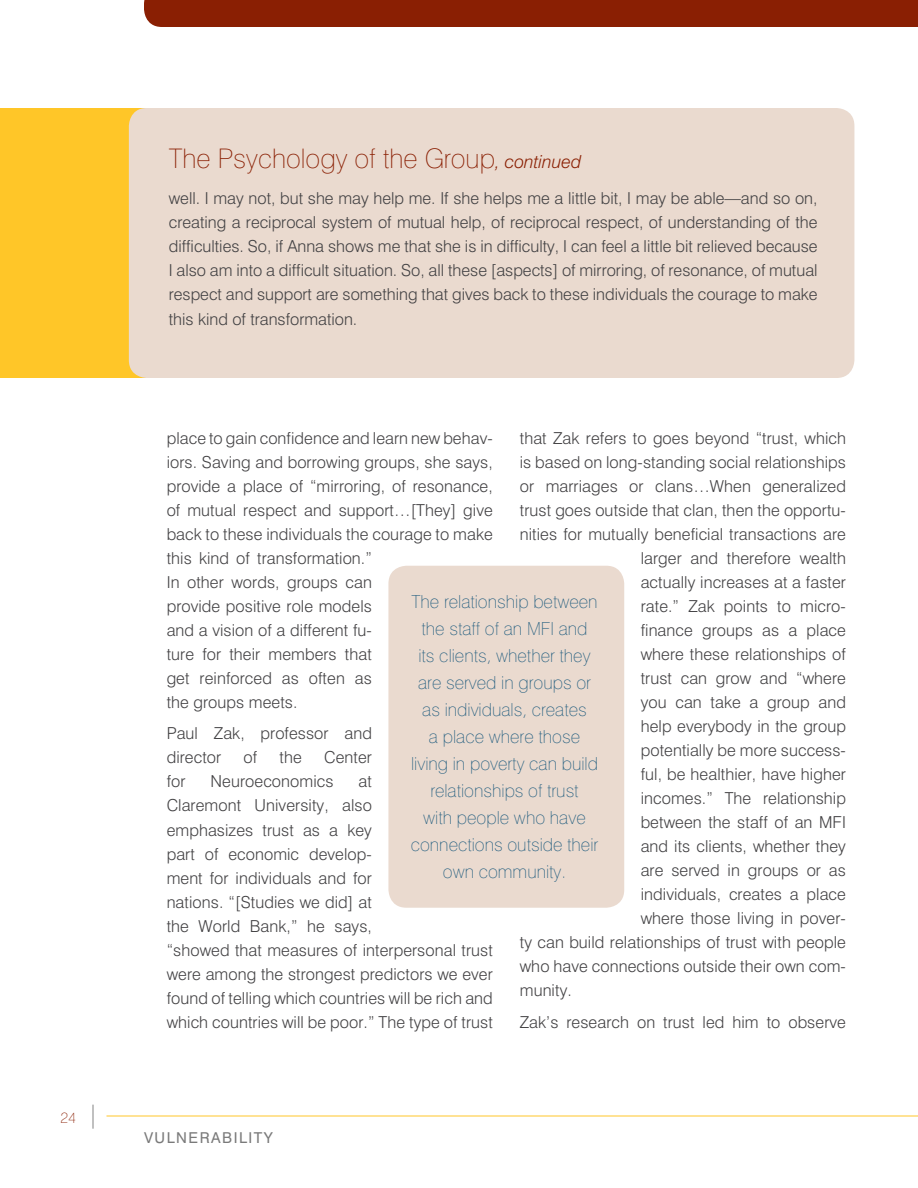
<style>
.page{position:relative;width:918px;height:1188px;background:#fff}
.page>*{position:absolute;margin:0;border:0;box-sizing:border-box;transform-origin:0 0}
.t1{font:100 27px "Swiss";color:#8a1f03}
.t2{font:100 18px/27px "Swiss";color:#1c5a7d;text-align:center}
.t3{font:300 16.5px/24px "Swiss";letter-spacing:.005em;color:#414042}
.t4{font:15px "Swiss";letter-spacing:.1em;color:#7a7a7a}
.t5{font:100 15px "Swiss";color:#8a1f03}
.s1{font-size:24px;color:#7a7a7a}
.s2{font-weight:300;font-style:italic;font-size:18px}
</style>
<div class="page">
<div style="left:144px;top:0;width:774px;height:27px;background:#8a1f03"></div>
<hr style="left:106px;top:1116px;width:812px;height:1px;background:#ffc628">
<div style="left:0;top:108px;width:167px;height:270px;background:#ffc628"></div>
<div style="left:129px;top:108px;width:725px;height:270px;background:#eadacf;border-radius:18px"></div>
<div style="left:388px;top:566px;width:236px;height:342px;background:#eadacf;border-radius:18px"></div>
<p class="t5" style="left:60px;top:1108px;width:40px">24 <span class="s1">|</span></p>
<h1 class="t1" style="left:169px;top:142px;width:414px">The Psychology of the Group<span class="s2">, continued</span></h1>
<p class="t3" style="left:169px;top:186px;width:650px;text-align:justify">well. I may not, but she may help me. If she helps me a little bit, I may be able—and so on, creating a reciprocal system of mutual help, of reciprocal respect, of understanding of the difficulties. So, if Anna shows me that she is in difficulty, I can feel a little bit relieved because I also am into a difficult situation. So, all these [aspects] of mirroring, of resonance, of mutual respect and support are something that gives back to these individuals the courage to make this kind of transformation.</p>
<p class="t3" style="left:520px;top:426px;width:328px">that Zak refers to goes beyond “trust, which</p>
<p class="t3" style="left:520px;top:450px;width:328px">is based on long-standing social relationships</p>
<p class="t3" style="left:520px;top:474px;width:328px">or marriages or clans…When generalized</p>
<p class="t3" style="left:520px;top:498px;width:328px">trust goes outside that clan, then the opportu-</p>
<p class="t3" style="left:520px;top:522px;width:328px">nities for mutually beneficial transactions are</p>
<p class="t3" style="left:641px;top:546px;width:207px">larger and therefore wealth</p>
<p class="t3" style="left:641px;top:570px;width:207px">actually increases at a faster</p>
<p class="t3" style="left:641px;top:594px;width:207px">rate.” Zak points to micro-</p>
<p class="t3" style="left:641px;top:618px;width:207px">finance groups as a place</p>
<p class="t3" style="left:641px;top:642px;width:207px">where these relationships of</p>
<p class="t3" style="left:641px;top:666px;width:207px">trust can grow and “where</p>
<p class="t3" style="left:641px;top:690px;width:207px">you can take a group and</p>
<p class="t3" style="left:641px;top:714px;width:207px">help everybody in the group</p>
<p class="t3" style="left:641px;top:738px;width:207px">potentially be more success-</p>
<p class="t3" style="left:641px;top:762px;width:207px">ful, be healthier, have higher</p>
<p class="t3" style="left:641px;top:786px;width:207px">incomes.” The relationship</p>
<p class="t3" style="left:641px;top:810px;width:207px">between the staff of an MFI</p>
<p class="t3" style="left:641px;top:834px;width:207px">and its clients, whether they</p>
<p class="t3" style="left:641px;top:858px;width:207px">are served in groups or as</p>
<p class="t3" style="left:641px;top:882px;width:207px">individuals, creates a place</p>
<p class="t3" style="left:641px;top:906px;width:207px">where those living in pover-</p>
<p class="t3" style="left:520px;top:930px;width:328px">ty can build relationships of trust with people</p>
<p class="t3" style="left:520px;top:954px;width:328px">who have connections outside their own com-</p>
<p class="t3" style="left:520px;top:978px;width:54px">munity.</p>
<p class="t3" style="left:520px;top:1010px;width:328px">Zak’s research on trust led him to observe</p>
<p class="t3" style="left:167px;top:426px;width:328px">place to gain confidence and learn new behav&shy;iors. Saving and borrowing groups, she says, provide a place of “mirroring, of resonance, of mutual respect and support…[They] give back to these individuals the courage to make this kind of transformation.”<br>In other words, groups can<br>provide positive role models<br>and a vision of a different fu-<br>ture for their members that<br>get reinforced as often as<br>the groups meets.</p>
<p class="t3" style="left:167px;top:721px;width:207px">Paul Zak, professor and director</p>
<p class="t2" style="left:411px;top:588px;width:189px">The relationship between the staff of an MFI and<br>its clients, whether they are served in groups or as individuals, creates<br>a place where those living in poverty can build relationships of trust<br>with people who have connections outside their own community.</p>
<p class="t3" style="left:244px;top:745px;width:15px">of</p>
<p class="t3" style="left:280px;top:745px;width:24px">the</p>
<p class="t3" style="left:324px;top:745px;width:49px">Center</p>
<p class="t3" style="left:167px;top:769px;width:20px">for</p>
<p class="t3" style="left:211px;top:769px;width:124px">Neuroeconomics</p>
<p class="t3" style="left:167px;top:769px;width:328px;text-indent:192px">at<br>Claremont University, also<br>emphasizes trust as a key<br>part of economic develop-<br>ment for individuals and for<br>nations. “[Studies we did] at<br>the World Bank,” he says,<br>“showed that measures of interpersonal trust were among the strongest predictors we ever found of telling which countries will be rich and which countries will be poor.” The type of trust</p>
<p class="t4" style="left:144px;top:1129px;width:131px">VULNERABILITY</p>
</div>
